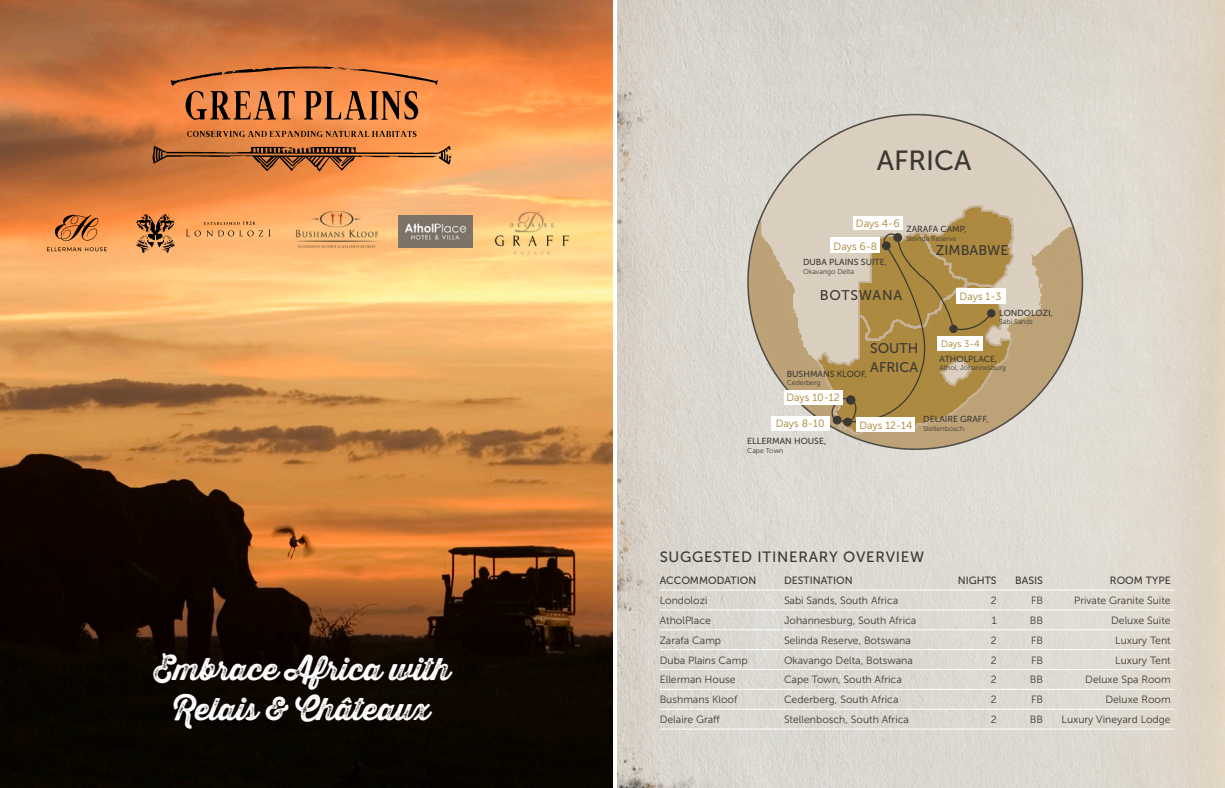
<style>
.page{position:relative;width:1225px;height:788px;background:#fff}
.page>*{position:absolute;margin:0;border:0;box-sizing:border-box;transform-origin:0 0}
.t1{font:30.62px/39.4px "Thirsty Rough Bol Two";color:#fff;text-align:center}
.t2{font:27.65px "Museo Sans 500";color:#3c3833}
.t3{font:14.88px "Museo Sans 500";letter-spacing:.05em;color:#3c3833}
.t4{font:14px/18.9px "Museo Sans 500";color:#3c3833}
.t5{font:14px "Museo Sans 500";letter-spacing:.05em;color:#3c3833}
.t6{font:10.5px "Museo Sans 300";color:#3c3833}
.t7{font:10.5px "Museo Sans 300";color:#a67f2c}
.t8{font:10.5px "Museo Sans 500";color:#3c3833}
.t9{font:9.36px "Museo Sans 300";color:#a67f2c}
.t10{font:8.75px "Museo Sans 500";color:#3c3833}
.t11{font:7px "Museo Sans 300";color:#3c3833}
</style>
<div class="page">
<img style="left:618px;top:0;width:607px;height:788px">
<img style="left:618px;top:0;width:173px;height:296px">
<img style="left:618px;top:452px;width:173px;height:336px">
<img style="left:0;top:0;width:612px;height:788px">
<svg style="left:187px;top:131px;width:230px;height:6px"></svg>
<svg style="left:152px;top:146px;width:299px;height:26px;background:#b66d38"></svg>
<svg style="left:171px;top:66px;width:267px;height:54px;background:#c6723c"></svg>
<hr style="left:660px;top:590px;width:121px;height:1px;background:#fff">
<hr style="left:781px;top:590px;width:173px;height:1px;background:#fff">
<hr style="left:954px;top:590px;width:46px;height:1px;background:#fff">
<hr style="left:1000px;top:590px;width:47px;height:1px;background:#fff">
<hr style="left:1047px;top:590px;width:127px;height:1px;background:#fff">
<hr style="left:660px;top:609px;width:121px;height:1px;background:#fff">
<hr style="left:781px;top:609px;width:173px;height:1px;background:#fff">
<hr style="left:954px;top:609px;width:46px;height:1px;background:#fff">
<hr style="left:1000px;top:609px;width:47px;height:1px;background:#fff">
<hr style="left:1047px;top:609px;width:127px;height:1px;background:#fff">
<hr style="left:660px;top:629px;width:121px;height:1px;background:#fff">
<hr style="left:781px;top:629px;width:173px;height:1px;background:#fff">
<hr style="left:954px;top:629px;width:46px;height:1px;background:#fff">
<hr style="left:1000px;top:629px;width:47px;height:1px;background:#fff">
<hr style="left:1047px;top:629px;width:127px;height:1px;background:#fff">
<hr style="left:660px;top:649px;width:121px;height:1px;background:#fff">
<hr style="left:781px;top:649px;width:173px;height:1px;background:#fff">
<hr style="left:954px;top:649px;width:46px;height:1px;background:#fff">
<hr style="left:1000px;top:649px;width:47px;height:1px;background:#fff">
<hr style="left:1047px;top:649px;width:127px;height:1px;background:#fff">
<hr style="left:660px;top:669px;width:121px;height:1px;background:#fff">
<hr style="left:781px;top:669px;width:173px;height:1px;background:#fff">
<hr style="left:954px;top:669px;width:46px;height:1px;background:#fff">
<hr style="left:1000px;top:669px;width:47px;height:1px;background:#fff">
<hr style="left:1047px;top:669px;width:127px;height:1px;background:#fff">
<hr style="left:660px;top:689px;width:121px;height:1px;background:#fff">
<hr style="left:781px;top:689px;width:173px;height:1px;background:#fff">
<hr style="left:954px;top:689px;width:46px;height:1px;background:#fff">
<hr style="left:1000px;top:689px;width:47px;height:1px;background:#fff">
<hr style="left:1047px;top:689px;width:127px;height:1px;background:#fff">
<hr style="left:660px;top:709px;width:121px;height:1px;background:#fff">
<hr style="left:781px;top:709px;width:173px;height:1px;background:#fff">
<hr style="left:954px;top:709px;width:46px;height:1px;background:#fff">
<hr style="left:1000px;top:709px;width:47px;height:1px;background:#fff">
<hr style="left:1047px;top:709px;width:127px;height:1px;background:#fff">
<hr style="left:660px;top:728px;width:121px;height:1px;background:#fff">
<hr style="left:781px;top:728px;width:173px;height:1px;background:#fff">
<hr style="left:954px;top:728px;width:46px;height:1px;background:#fff">
<hr style="left:1000px;top:728px;width:47px;height:1px;background:#fff">
<hr style="left:1047px;top:728px;width:127px;height:1px;background:#fff">
<svg style="left:748px;top:115px;width:334px;height:334px;background:#d1c5b2"></svg>
<div style="left:771px;top:415px;width:59px;height:15px;background:#fff"></div>
<div style="left:784px;top:389px;width:58px;height:15px;background:#fff"></div>
<svg style="left:817px;top:205px;width:198px;height:231px;background:#bfa879"></svg>
<svg style="left:186px;top:221px;width:85px;height:15px"></svg>
<svg style="left:136px;top:213px;width:39px;height:40px;background:#aa6f3f"></svg>
<svg style="left:55px;top:215px;width:43px;height:26px"></svg>
<svg style="left:47px;top:247px;width:60px;height:4px"></svg>
<img style="left:399px;top:215px;width:74px;height:32px">
<img style="left:293px;top:211px;width:89px;height:36px">
<img style="left:493px;top:194px;width:78px;height:78px">
<p class="t1" style="left:154px;top:649px;width:298px">Embrace Africa with<br>Relais &amp; Châteaux</p>
<p class="t2" style="left:877px;top:145px;width:96px">AFRICA</p>
<p class="t7" style="left:856px;top:217px;width:45px">Days 4-6</p>
<p class="t10" style="left:906px;top:224px;width:62px">ZARAFA CAMP,</p>
<p class="t11" style="left:906px;top:234px;width:51px">Selinda Reserve</p>
<p class="t7" style="left:834px;top:241px;width:45px">Days 6-8</p>
<p class="t4" style="left:936px;top:240px;width:74px">ZIMBABWE</p>
<p class="t10" style="left:803px;top:257px;width:85px">DUBA PLAINS SUITE,</p>
<p class="t11" style="left:803px;top:267px;width:53px">Okavango Delta</p>
<p class="t5" style="left:820px;top:287px;width:84px">BOTSWANA</p>
<p class="t7" style="left:960px;top:291px;width:43px">Days 1-3</p>
<p class="t10" style="left:999px;top:308px;width:55px">LONDOLOZI,</p>
<p class="t11" style="left:999px;top:318px;width:35px">Sabi Sands</p>
<p class="t9" style="left:941px;top:339px;width:40px">Days 3-4</p>
<p class="t4" style="left:870px;top:339px;width:50px">SOUTH<br>AFRICA</p>
<p class="t10" style="left:940px;top:354px;width:59px">ATHOLPLACE,</p>
<p class="t11" style="left:940px;top:364px;width:68px">Athol, Johannesburg</p>
<p class="t10" style="left:787px;top:369px;width:82px">BUSHMANS KLOOF,</p>
<p class="t11" style="left:787px;top:379px;width:35px">Cederberg</p>
<p class="t7" style="left:786px;top:392px;width:55px">Days 10-12</p>
<p class="t7" style="left:776px;top:418px;width:50px">Days 8-10</p>
<p class="t10" style="left:747px;top:436px;width:81px">ELLERMAN HOUSE,</p>
<p class="t11" style="left:747px;top:446px;width:38px">Cape Town</p>
<p class="t7" style="left:859px;top:419px;width:54px">Days 12-14</p>
<p class="t10" style="left:923px;top:414px;width:67px">DELAIRE GRAFF,</p>
<p class="t11" style="left:923px;top:424px;width:43px">Stellenbosch</p>
<p class="t3" style="left:660px;top:548px;width:266px">SUGGESTED ITINERARY OVERVIEW</p>
<p class="t8" style="left:660px;top:574px;width:98px">ACCOMMODATION</p>
<p class="t8" style="left:784px;top:574px;width:70px">DESTINATION</p>
<p class="t8" style="left:958px;top:574px;width:40px">NIGHTS</p>
<p class="t8" style="left:1015px;top:574px;width:29px">BASIS</p>
<p class="t8" style="left:1110px;top:574px;width:62px">ROOM TYPE</p>
<p class="t6" style="left:660px;top:594px;width:49px">Londolozi</p>
<p class="t6" style="left:784px;top:594px;width:116px">Sabi Sands, South Africa</p>
<p class="t6" style="left:991px;top:594px;width:7px">2</p>
<p class="t6" style="left:1031px;top:594px;width:13px">FB</p>
<p class="t6" style="left:1074px;top:594px;width:98px">Private Granite Suite</p>
<p class="t6" style="left:660px;top:614px;width:53px">AtholPlace</p>
<p class="t6" style="left:784px;top:614px;width:134px">Johannesburg, South Africa</p>
<p class="t6" style="left:992px;top:614px;width:6px">1</p>
<p class="t6" style="left:1030px;top:614px;width:15px">BB</p>
<p class="t6" style="left:1111px;top:614px;width:61px">Deluxe Suite</p>
<p class="t6" style="left:660px;top:634px;width:63px">Zarafa Camp</p>
<p class="t6" style="left:784px;top:634px;width:128px">Selinda Reserve, Botswana</p>
<p class="t6" style="left:991px;top:634px;width:7px">2</p>
<p class="t6" style="left:1031px;top:634px;width:13px">FB</p>
<p class="t6" style="left:1115px;top:634px;width:57px">Luxury Tent</p>
<p class="t6" style="left:660px;top:654px;width:89px">Duba Plains Camp</p>
<p class="t6" style="left:784px;top:654px;width:130px">Okavango Delta, Botswana</p>
<p class="t6" style="left:991px;top:654px;width:7px">2</p>
<p class="t6" style="left:1031px;top:654px;width:13px">FB</p>
<p class="t6" style="left:1115px;top:654px;width:57px">Luxury Tent</p>
<p class="t6" style="left:660px;top:674px;width:77px">Ellerman House</p>
<p class="t6" style="left:784px;top:674px;width:119px">Cape Town, South Africa</p>
<p class="t6" style="left:991px;top:674px;width:7px">2</p>
<p class="t6" style="left:1030px;top:674px;width:15px">BB</p>
<p class="t6" style="left:1085px;top:674px;width:87px">Deluxe Spa Room</p>
<p class="t6" style="left:660px;top:694px;width:79px">Bushmans Kloof</p>
<p class="t6" style="left:784px;top:694px;width:116px">Cederberg, South Africa</p>
<p class="t6" style="left:991px;top:694px;width:7px">2</p>
<p class="t6" style="left:1031px;top:694px;width:13px">FB</p>
<p class="t6" style="left:1105px;top:694px;width:67px">Deluxe Room</p>
<p class="t6" style="left:660px;top:713px;width:62px">Delaire Graff</p>
<p class="t6" style="left:784px;top:713px;width:127px">Stellenbosch, South Africa</p>
<p class="t6" style="left:991px;top:713px;width:7px">2</p>
<p class="t6" style="left:1030px;top:713px;width:15px">BB</p>
<p class="t6" style="left:1062px;top:713px;width:111px">Luxury Vineyard Lodge</p>
</div>
